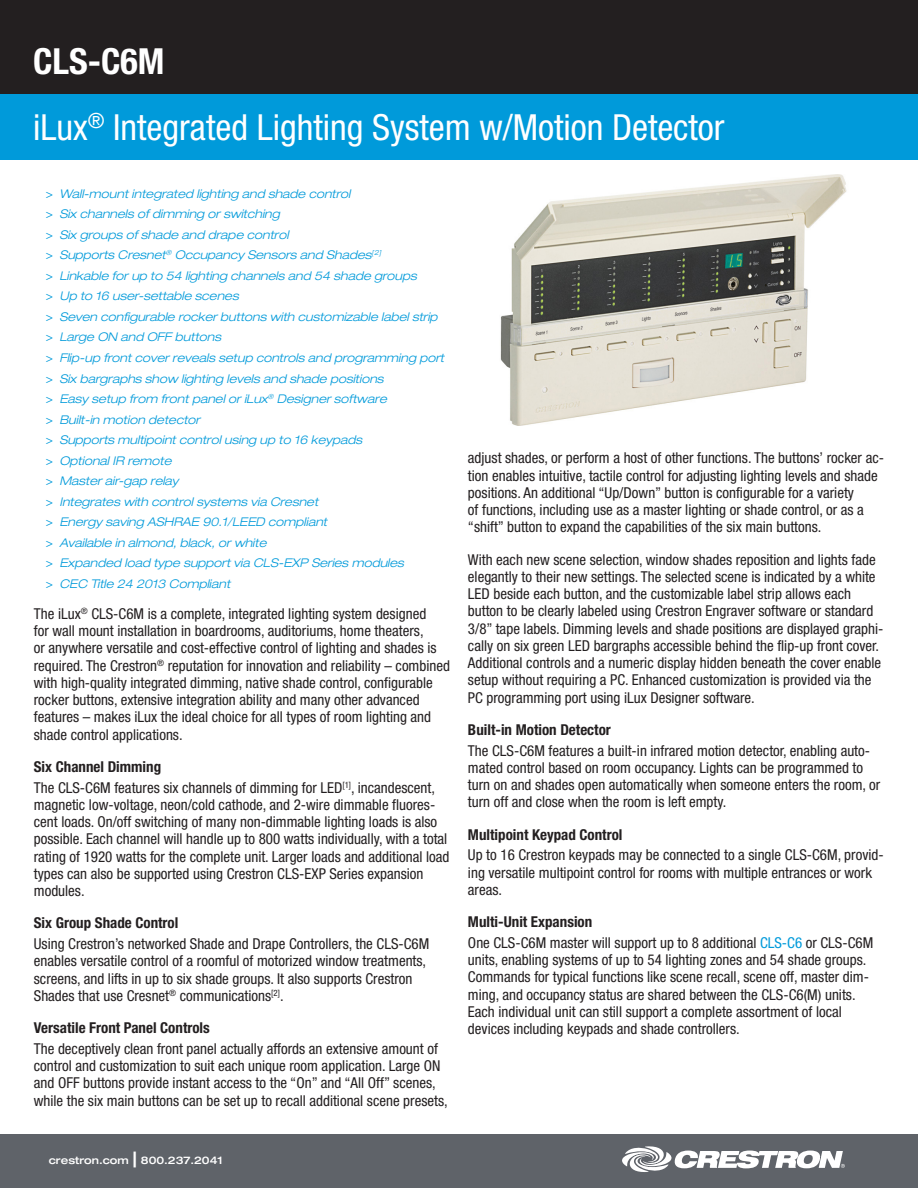
<style>
.page{position:relative;width:918px;height:1188px;background:#fff}
.page>*{position:absolute;margin:0;border:0;box-sizing:border-box;transform-origin:0 0}
.t1{font:condensed 36px/65.7px "Helvetica Neue LT Std";color:#fff}
.t2{font:condensed 15px/17.2px "Helvetica Neue LT Std";color:#231f20}
.bold_copy_headings{font:700 condensed 15px "Helvetica Neue LT Std";color:#231f20}
.t3{font:italic 300 expanded 12px "Helvetica Neue LT Std";color:#009ada}
.t4{font:500 expanded 10.5px "Helvetica Neue LT Std";color:#fff}
.s1{font-weight:700}
.s2{font-weight:400;font-style:normal;font-stretch:condensed}
.s3{font-size:21px}
.s4{color:#009ada}
</style>
<div class="page">
<div style="left:0;top:0;width:918px;height:94px;background:#231f20"></div>
<div style="left:0;top:94px;width:918px;height:66px;background:#009ada"></div>
<div style="left:0;top:1134px;width:918px;height:54px;background:#5f6369"></div>
<svg style="left:622px;top:1146px;width:223px;height:26px"></svg>
<img style="left:500px;top:175px;width:347px;height:251px">
<h1 class="t1" style="left:33px;top:29px;width:693px"><span class="s1">CLS-C6M<br></span>iLux<sup>®</sup> Integrated Lighting System w/Motion Detector</h1>
<p class="t3" style="left:46px;top:186px;width:306px"><span class="s2">&gt;</span> Wall-mount integrated lighting and shade control</p>
<p class="t3" style="left:46px;top:207px;width:235px"><span class="s2">&gt;</span> Six channels of dimming or switching</p>
<p class="t3" style="left:46px;top:227px;width:244px"><span class="s2">&gt;</span> Six groups of shade and drape control</p>
<p class="t3" style="left:46px;top:248px;width:337px"><span class="s2">&gt;</span> Supports Cresnet<sup>®</sup> Occupancy Sensors and Shades<sup>[2]</sup></p>
<p class="t3" style="left:46px;top:268px;width:372px"><span class="s2">&gt;</span> Linkable for up to 54 lighting channels and 54 shade groups</p>
<p class="t3" style="left:46px;top:289px;width:194px"><span class="s2">&gt;</span> Up to 16 user-settable scenes</p>
<p class="t3" style="left:46px;top:309px;width:393px"><span class="s2">&gt;</span> Seven configurable rocker buttons with customizable label strip</p>
<p class="t3" style="left:46px;top:330px;width:177px"><span class="s2">&gt;</span> Large ON and OFF buttons</p>
<p class="t3" style="left:46px;top:351px;width:400px"><span class="s2">&gt;</span> Flip-up front cover reveals setup controls and programming port</p>
<p class="t3" style="left:46px;top:371px;width:339px"><span class="s2">&gt;</span> Six bargraphs show lighting levels and shade positions</p>
<p class="t3" style="left:46px;top:392px;width:342px"><span class="s2">&gt;</span> Easy setup from front panel or iLux<sup>®</sup> Designer software</p>
<p class="t3" style="left:46px;top:412px;width:156px"><span class="s2">&gt;</span> Built-in motion detector</p>
<p class="t3" style="left:46px;top:433px;width:318px"><span class="s2">&gt;</span> Supports multipoint control using up to 16 keypads</p>
<p class="t3" style="left:46px;top:453px;width:127px"><span class="s2">&gt;</span> Optional IR remote</p>
<p class="t3" style="left:46px;top:474px;width:134px"><span class="s2">&gt;</span> Master air-gap relay</p>
<p class="t3" style="left:46px;top:494px;width:274px"><span class="s2">&gt;</span> Integrates with control systems via Cresnet</p>
<p class="t3" style="left:46px;top:515px;width:283px"><span class="s2">&gt;</span> Energy saving ASHRAE 90.1/LEED compliant</p>
<p class="t3" style="left:46px;top:535px;width:222px"><span class="s2">&gt;</span> Available in almond, black, or white</p>
<p class="t3" style="left:46px;top:556px;width:360px"><span class="s2">&gt;</span> Expanded load type support via CLS-EXP Series modules</p>
<p class="t3" style="left:46px;top:577px;width:186px"><span class="s2">&gt;</span> CEC Title 24 2013 Compliant</p>
<p class="t2" style="left:34px;top:605px;width:418px">The iLux<sup>®</sup> CLS-C6M is a complete, integrated lighting system designed<br>for wall mount installation in boardrooms, auditoriums, home theaters,<br>or anywhere versatile and cost-effective control of lighting and shades is required. The Crestron<sup>®</sup> reputation for innovation and reliability – combined with high-quality integrated dimming, native shade control, configurable rocker buttons, extensive integration ability and many other advanced features – makes iLux the ideal choice for all types of room lighting and shade control applications.</p>
<p class="bold_copy_headings" style="left:34px;top:757px;width:129px">Six Channel Dimming</p>
<p class="t2" style="left:34px;top:779px;width:417px">The CLS-C6M features six channels of dimming for LED<sup>[1]</sup>, incandescent, magnetic low-voltage, neon/cold cathode, and 2-wire dimmable fluores&shy;cent loads. On/off switching of many non-dimmable lighting loads is also possible. Each channel will handle up to 800 watts individually, with a total rating of 1920 watts for the complete unit. Larger loads and additional load types can also be supported using Crestron CLS-EXP Series expansion modules.</p>
<p class="bold_copy_headings" style="left:34px;top:914px;width:146px">Six Group Shade Control</p>
<p class="t2" style="left:34px;top:935px;width:397px">Using Crestron’s networked Shade and Drape Controllers, the CLS-C6M enables versatile control of a roomful of motorized window treatments, screens, and lifts in up to six shade groups. It also supports Crestron Shades that use Cresnet<sup>®</sup> communications<sup>[2]</sup>.</p>
<p class="bold_copy_headings" style="left:34px;top:1019px;width:178px">Versatile Front Panel Controls</p>
<p class="t2" style="left:34px;top:1040px;width:415px">The deceptively clean front panel actually affords an extensive amount of control and customization to suit each unique room application. Large ON and OFF buttons provide instant access to the “On” and “All Off” scenes, while the six main buttons can be set up to recall additional scene presets,</p>
<p class="t4" style="left:49px;top:1153px;width:175px">crestron.com <span class="s3">|</span> 800.237.2041</p>
<p class="t2" style="left:468px;top:449px;width:418px">adjust shades, or perform a host of other functions. The buttons’ rocker ac&shy;tion enables intuitive, tactile control for adjusting lighting levels and shade positions. An additional “Up/Down” button is configurable for a variety<br>of functions, including use as a master lighting or shade control, or as a “shift” button to expand the capabilities of the six main buttons.</p>
<p class="t2" style="left:468px;top:551px;width:417px">With each new scene selection, window shades reposition and lights fade elegantly to their new settings. The selected scene is indicated by a white LED beside each button, and the customizable label strip allows each button to be clearly labeled using Crestron Engraver software or standard 3/8” tape labels. Dimming levels and shade positions are displayed graphi&shy;cally on six green LED bargraphs accessible behind the flip-up front cover.<br>Additional controls and a numeric display hidden beneath the cover enable setup without requiring a PC. Enhanced customization is provided via the PC programming port using iLux Designer software.</p>
<p class="bold_copy_headings" style="left:468px;top:720px;width:144px">Built-in Motion Detector</p>
<p class="t2" style="left:468px;top:742px;width:414px">The CLS-C6M features a built-in infrared motion detector, enabling auto&shy;mated control based on room occupancy. Lights can be programmed to turn on and shades open automatically when someone enters the room, or turn off and close when the room is left empty.</p>
<p class="bold_copy_headings" style="left:468px;top:825px;width:156px">Multipoint Keypad Control</p>
<p class="t2" style="left:468px;top:846px;width:417px">Up to 16 Crestron keypads may be connected to a single CLS-C6M, provid&shy;ing versatile multipoint control for rooms with multiple entrances or work areas.</p>
<p class="bold_copy_headings" style="left:468px;top:913px;width:126px">Multi-Unit Expansion</p>
<p class="t2" style="left:468px;top:934px;width:407px">One CLS-C6M master will support up to 8 additional <span class="s4">CLS-C6</span> or CLS-C6M units, enabling systems of up to 54 lighting zones and 54 shade groups.<br>Commands for typical functions like scene recall, scene off, master dim&shy;ming, and occupancy status are shared between the CLS-C6(M) units.<br>Each individual unit can still support a complete assortment of local devices including keypads and shade controllers.</p>
</div>
